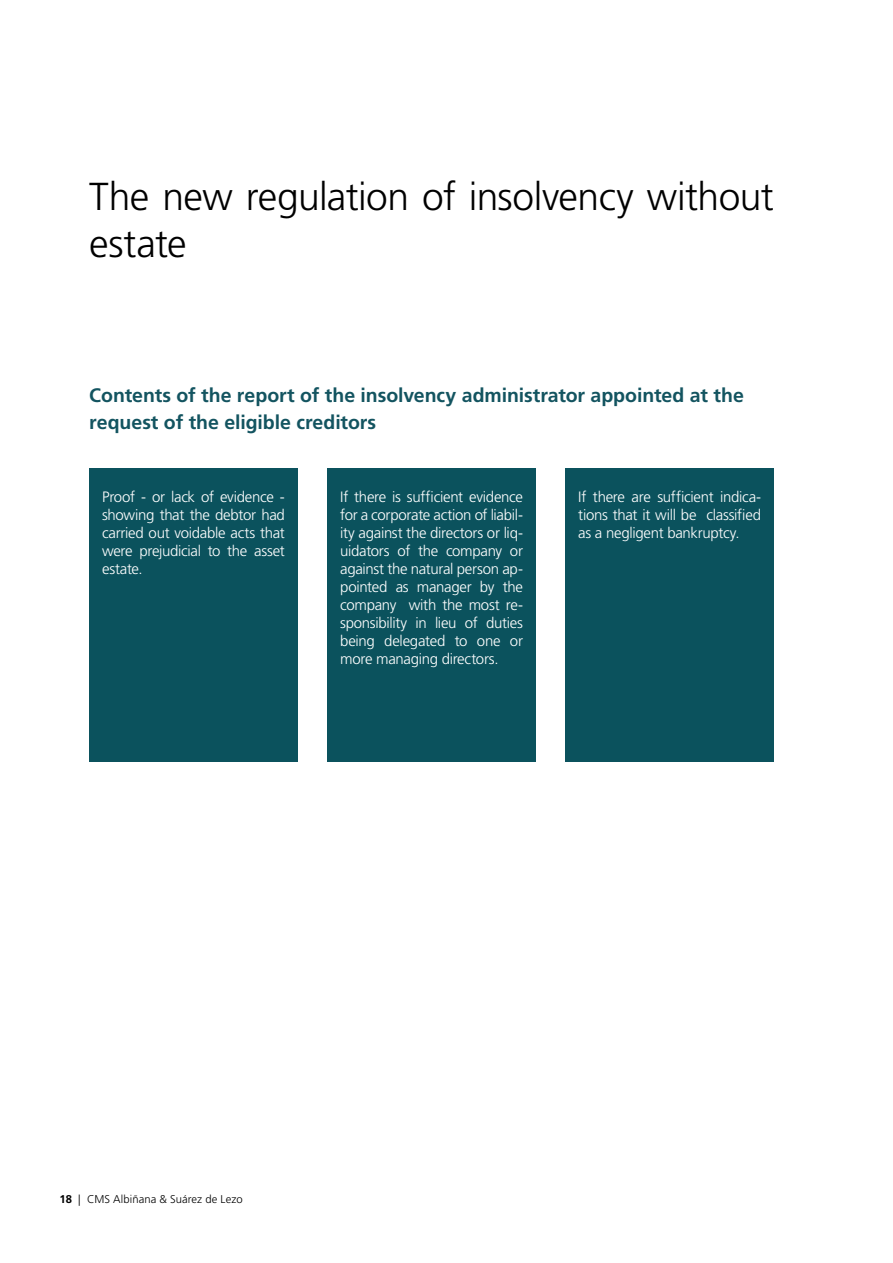
<style>
.page{position:relative;width:893px;height:1263px;background:#fff}
.page>*{position:absolute;margin:0;border:0;box-sizing:border-box;transform-origin:0 0}
.t1{font:300 39px/46.8px "Frutiger LT Pro";letter-spacing:-.015em;color:#000}
.t2{font:700 19.5px/27px "Frutiger LT Pro";letter-spacing:-.005em;color:#135460}
.t3{font:300 15px/18px "Frutiger LT Pro";letter-spacing:-.02em;color:#fff;text-align:justify}
.t4{font:300 11.25px "Frutiger LT Pro";letter-spacing:.005em;color:#000101}
.s1{font-weight:700}
</style>
<div class="page">
<div style="left:89px;top:468px;width:209px;height:294px;background:#0b525d"></div>
<div style="left:566px;top:468px;width:208px;height:294px;background:#0b525d"></div>
<div style="left:327px;top:468px;width:209px;height:294px;background:#0b525d"></div>
<h1 class="t1" style="left:89px;top:174px;width:686px">The new regulation of insolvency without estate</h1>
<h2 class="t2" style="left:89px;top:381px;width:656px">Contents of the report of the insolvency administrator appointed at the request of the eligible creditors</h2>
<p class="t3" style="left:102px;top:488px;width:184px">Proof - or lack of evidence - showing that the debtor had carried out voidable acts that were prejudicial to the asset estate.</p>
<p class="t3" style="left:578px;top:488px;width:184px">If there are sufficient indica&shy;tions that it will be classified as a negligent bankruptcy.</p>
<p class="t3" style="left:340px;top:488px;width:184px">If there is sufficient evidence for a corporate action of liabil&shy;ity against the directors or liq&shy;uidators of the company or against the natural person ap&shy;pointed as manager by the company with the most re&shy;sponsibility in lieu of duties being delegated to one or more managing directors.</p>
<p class="t4" style="left:60px;top:1193px;width:185px"><span class="s1">18</span> | CMS Albiñana &amp; Suárez de Lezo</p>
</div>
